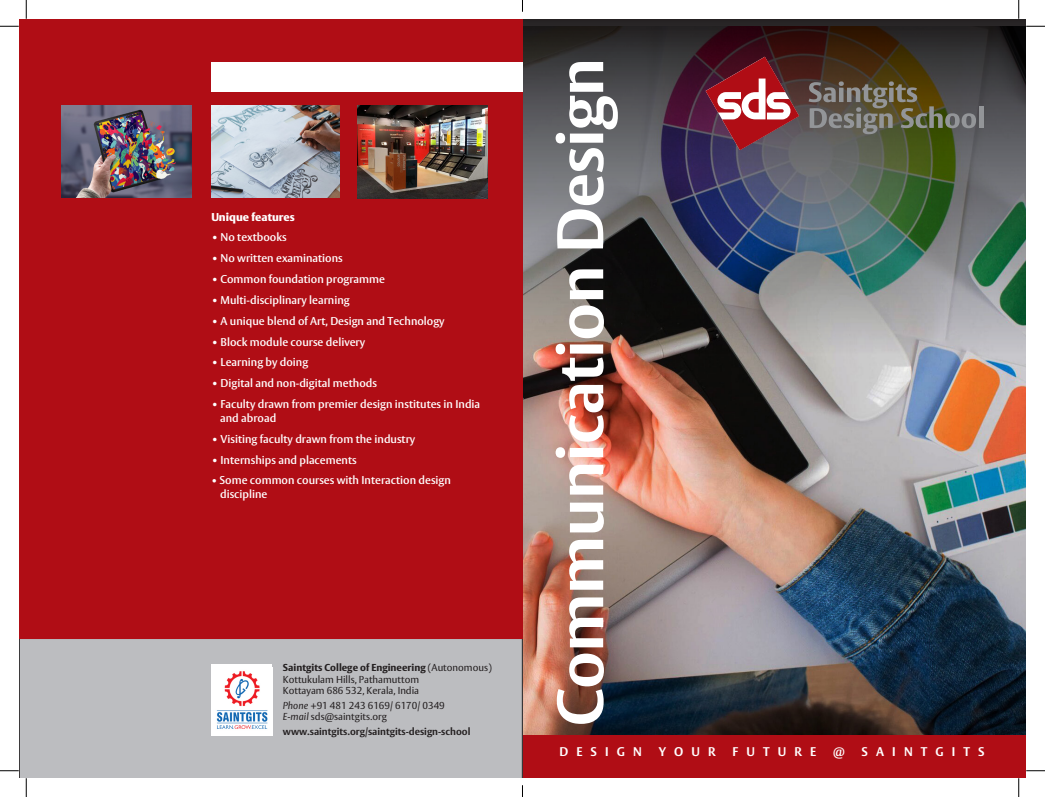
<style>
.page{position:relative;width:1045px;height:797px;background:#fff}
.page>*{position:absolute;margin:0;border:0;box-sizing:border-box;transform-origin:0 0}
.t1{font:700 65px "Vesta Pro";letter-spacing:-.01em;color:#fff}
.t2{font:700 12.5px "Vesta Pro";letter-spacing:.65em;color:#fff}
.t3{font:600 11.25px/13.8px "Vesta Pro";color:#fff}
.t4{font:900 11.25px "Vesta Pro";color:#fff}
.t5{font:10px "Vesta Pro";color:#231f20}
.t6{font:800 10px "Vesta Pro";color:#231f20}
.t7{font:700 10px "Vesta Pro";color:#231f20}
.s1{font-weight:700}
.s2{font-weight:400}
.s3{font-style:italic}
</style>
<div class="page">
<img style="left:522px;top:355px;width:503px;height:380px">
<img style="left:522px;top:19px;width:503px;height:336px">
<div style="left:515px;top:735px;width:510px;height:42px;background:#b00d15"></div>
<svg style="left:808px;top:81px;width:168px;height:53px;background:#64604f"></svg>
<div style="left:978px;top:106px;width:5px;height:22px;background:#939598"></div>
<svg style="left:705px;top:57px;width:94px;height:93px;background:#8f4651"></svg>
<div style="left:19px;top:638px;width:503px;height:139px;background:#bcbdc0"></div>
<div style="left:19px;top:19px;width:503px;height:619px;background:#b00d15"></div>
<div style="left:211px;top:663px;width:61px;height:72px;background:#fff"></div>
<img style="left:216px;top:671px;width:52px;height:58px">
<img style="left:211px;top:106px;width:128px;height:91px">
<div style="left:211px;top:62px;width:311px;height:29px;background:#fff"></div>
<img style="left:62px;top:106px;width:130px;height:91px">
<img style="left:357px;top:106px;width:130px;height:92px">
<svg style="left:0;top:25px;width:19px;height:2px"></svg>
<svg style="left:1026px;top:25px;width:19px;height:2px"></svg>
<svg style="left:0;top:770px;width:19px;height:1px"></svg>
<svg style="left:1026px;top:770px;width:19px;height:1px"></svg>
<svg style="left:25px;top:0;width:2px;height:19px"></svg>
<svg style="left:25px;top:778px;width:2px;height:19px"></svg>
<svg style="left:1018px;top:0;width:1px;height:19px"></svg>
<svg style="left:1018px;top:778px;width:1px;height:19px"></svg>
<svg style="left:522px;top:785px;width:1px;height:12px"></svg>
<p class="t4" style="left:211px;top:209px;width:85px">Unique features</p>
<p class="t3" style="left:211px;top:230px;width:77px"><span class="s1">•</span> No textbooks</p>
<p class="t3" style="left:211px;top:251px;width:133px"><span class="s1">•</span> No written examinations</p>
<p class="t3" style="left:211px;top:272px;width:175px"><span class="s1">•</span> Common foundation programme</p>
<p class="t3" style="left:211px;top:293px;width:140px"><span class="s1">•</span> Multi-disciplinary learning</p>
<p class="t3" style="left:211px;top:314px;width:235px"><span class="s1">•</span> A unique blend of Art, Design and Technology</p>
<p class="t3" style="left:211px;top:334px;width:155px"><span class="s1">•</span> Block module course delivery</p>
<p class="t3" style="left:211px;top:355px;width:98px"><span class="s1">•</span> Learning by doing</p>
<p class="t3" style="left:211px;top:376px;width:167px"><span class="s1">•</span> Digital and non-digital methods</p>
<p class="t3" style="left:220px;top:397px;width:262px;text-indent:-9px"><span class="s1">•</span> Faculty drawn from premier design institutes in India and abroad</p>
<p class="t3" style="left:211px;top:431px;width:205px"><span class="s1">•</span> Visiting faculty drawn from the industry</p>
<p class="t3" style="left:211px;top:452px;width:147px"><span class="s1">•</span> Internships and placements</p>
<p class="t3" style="left:220px;top:473px;width:232px;text-indent:-9px">• Some common courses with Interaction design discipline</p>
<p class="t6" style="left:283px;top:661px;width:210px">Saintgits College of Engineering <span class="s2">(Autonomous)</span></p>
<p class="t5" style="left:283px;top:673px;width:138px">Kottukulam Hills, Pathamuttom</p>
<p class="t5" style="left:283px;top:684px;width:138px">Kottayam 686 532, Kerala, India</p>
<p class="t5" style="left:283px;top:699px;width:163px"><span class="s3">Phone</span> +91 481 243 6169/ 6170/ 0349</p>
<p class="t5" style="left:283px;top:710px;width:105px"><span class="s3">E-mail</span> sds@saintgits.org</p>
<p class="t7" style="left:283px;top:725px;width:189px">www.saintgits.org/saintgits-design-school</p>
<p class="t1" style="left:540px;top:726px;width:669px;rotate:-90deg">Communication Design</p>
<p class="t2" style="left:559px;top:743px;width:84px">DESIGN</p>
<p class="t2" style="left:659px;top:743px;width:58px">YOUR</p>
<p class="t2" style="left:732px;top:743px;width:85px">FUTURE</p>
<p class="t2" style="left:833px;top:743px;width:13px">@</p>
<p class="t2" style="left:861px;top:743px;width:125px">SAINTGITS</p>
</div>
